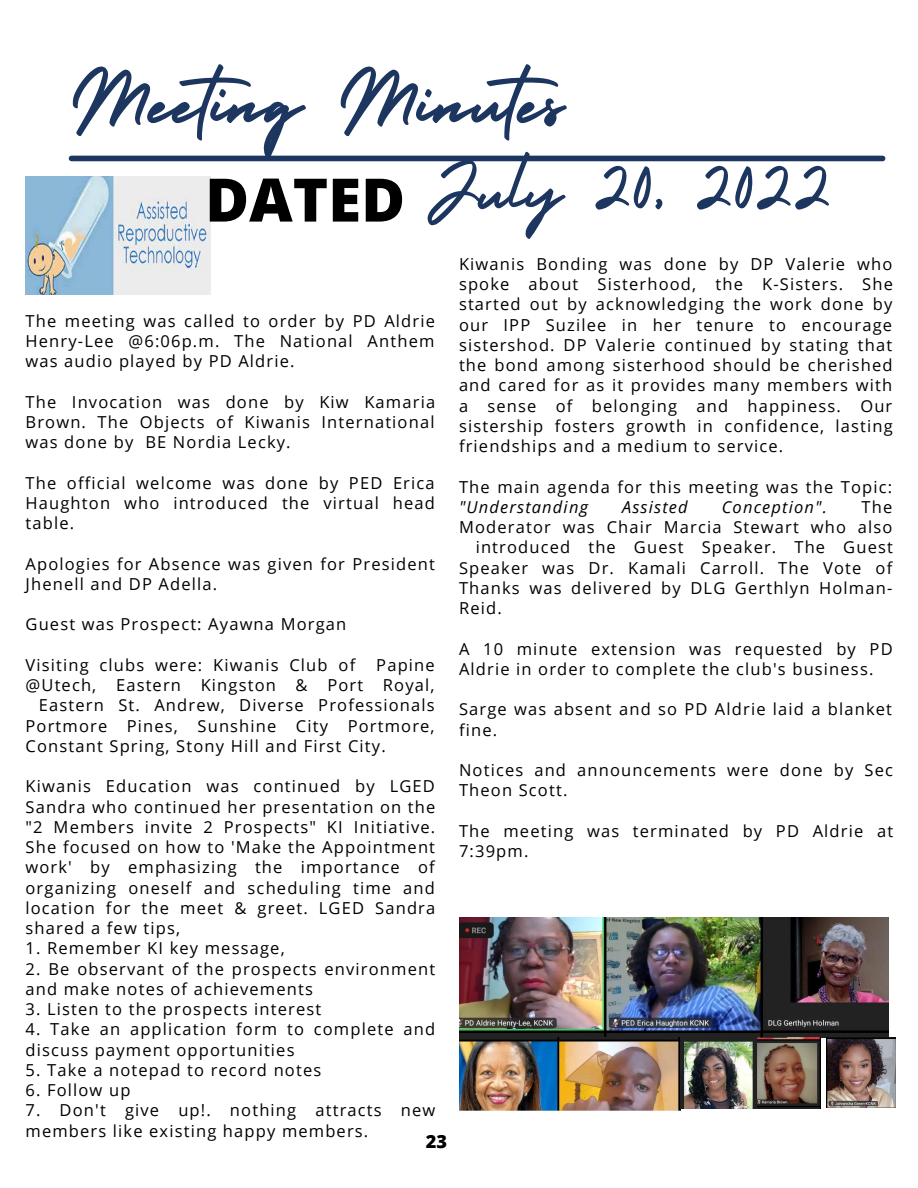
<style>
.page{position:relative;width:918px;height:1188px;background:#fff}
.page>*{position:absolute;margin:0;border:0;box-sizing:border-box;transform-origin:0 0}
.t1{font:93px "Holiday";color:#1c3660}
.t2{font:79.5px "Holiday";color:#1c3660}
.t3{font:800 18.15px "Open Sans";color:#000}
.t4{font:16.5px/20.2px "Open Sans";letter-spacing:.07em;color:#000}
.t5{font:italic 16.5px "Open Sans";letter-spacing:.07em;color:#000}
</style>
<div class="page">
<div style="left:72px;top:156px;width:811px;height:5px;background:#1c3660"></div>
<img style="left:459px;top:917px;width:430px;height:121px">
<img style="left:459px;top:1038px;width:222px;height:74px">
<img style="left:681px;top:1038px;width:140px;height:71px">
<img style="left:826px;top:1038px;width:70px;height:69px">
<img style="left:26px;top:176px;width:184px;height:118px">
<h1 class="t1" style="left:70px;top:29px;width:512px">Meeting Minutes</h1>
<h2 class="t2" style="left:205px;top:130px;width:628px"><sub>DATED</sub> July 20, 2022</h2>
<p class="t4" style="left:26px;top:310px;width:411px;text-align:justify">The meeting was called to order by PD Aldrie Henry-Lee @6:06p.m. The National Anthem was audio played by PD Aldrie.</p>
<p class="t4" style="left:26px;top:391px;width:411px;text-align:justify">The Invocation was done by Kiw Kamaria Brown. The Objects of Kiwanis International was done by BE Nordia Lecky.</p>
<p class="t4" style="left:26px;top:472px;width:411px;text-align:justify">The official welcome was done by PED Erica Haughton who introduced the virtual head table.</p>
<p class="t4" style="left:26px;top:553px;width:411px">Apologies for Absence was given for President<br>Jhenell and DP Adella.</p>
<p class="t4" style="left:26px;top:614px;width:322px">Guest was Prospect: Ayawna Morgan</p>
<p class="t4" style="left:26px;top:654px;width:331px">Visiting clubs were: Kiwanis Club of</p>
<p class="t4" style="left:376px;top:654px;width:60px">Papine</p>
<p class="t4" style="left:26px;top:675px;width:410px">@Utech, Eastern Kingston &amp; Port Royal,</p>
<p class="t4" style="left:39px;top:695px;width:397px">Eastern St. Andrew, Diverse Professionals</p>
<p class="t4" style="left:26px;top:715px;width:411px">Portmore Pines, Sunshine City Portmore,</p>
<p class="t4" style="left:26px;top:735px;width:362px">Constant Spring, Stony Hill and First City.</p>
<p class="t4" style="left:26px;top:776px;width:411px;text-align:justify">Kiwanis Education was continued by LGED Sandra who continued her presentation on the "2 Members invite 2 Prospects" KI Initiative.<br>She focused on how to 'Make the Appointment work' by emphasizing the importance of organizing oneself and scheduling time and location for the meet &amp; greet. LGED Sandra shared a few tips,</p>
<p class="t4" style="left:26px;top:938px;width:261px">1. Remember KI key message,</p>
<p class="t4" style="left:26px;top:958px;width:411px">2. Be observant of the prospects environment and make notes of achievements</p>
<p class="t4" style="left:26px;top:999px;width:297px">3. Listen to the prospects interest</p>
<p class="t4" style="left:26px;top:1019px;width:411px">4. Take an application form to complete and discuss payment opportunities</p>
<p class="t4" style="left:26px;top:1059px;width:297px">5. Take a notepad to record notes</p>
<p class="t4" style="left:26px;top:1080px;width:106px">6. Follow up</p>
<p class="t4" style="left:26px;top:1100px;width:411px">7. Don't give up!. nothing attracts new members like existing happy members.</p>
<p class="t3" style="left:426px;top:1129px;width:23px">23</p>
<p class="t4" style="left:459px;top:253px;width:436px;text-align:justify">Kiwanis Bonding was done by DP Valerie who spoke about Sisterhood, the K-Sisters. She started out by acknowledging the work done by our IPP Suzilee in her tenure to encourage sistershod. DP Valerie continued by stating that the bond among sisterhood should be cherished and cared for as it provides many members with a sense of belonging and happiness. Our sistership fosters growth in confidence, lasting friendships and a medium to service.</p>
<p class="t4" style="left:459px;top:476px;width:435px">The main agenda for this meeting was the Topic:</p>
<p class="t5" style="left:459px;top:495px;width:130px">"Understanding</p>
<p class="t5" style="left:622px;top:495px;width:67px">Assisted</p>
<p class="t5" style="left:722px;top:495px;width:107px">Conception".</p>
<p class="t4" style="left:862px;top:496px;width:32px">The</p>
<p class="t4" style="left:459px;top:517px;width:435px">Moderator was Chair Marcia Stewart who also</p>
<p class="t4" style="left:476px;top:537px;width:419px">introduced the Guest Speaker. The Guest</p>
<p class="t4" style="left:459px;top:557px;width:435px">Speaker was Dr. Kamali Carroll. The Vote of</p>
<p class="t4" style="left:459px;top:577px;width:435px">Thanks was delivered by DLG Gerthlyn Holman-</p>
<p class="t4" style="left:459px;top:598px;width:44px">Reid.</p>
<p class="t4" style="left:459px;top:638px;width:435px">A 10 minute extension was requested by PD<br>Aldrie in order to complete the club's business.</p>
<p class="t4" style="left:459px;top:699px;width:435px">Sarge was absent and so PD Aldrie laid a blanket fine.</p>
<p class="t4" style="left:459px;top:760px;width:435px">Notices and announcements were done by Sec<br>Theon Scott.</p>
<p class="t4" style="left:459px;top:820px;width:436px">The meeting was terminated by PD Aldrie at<br>7:39pm.</p>
</div>
